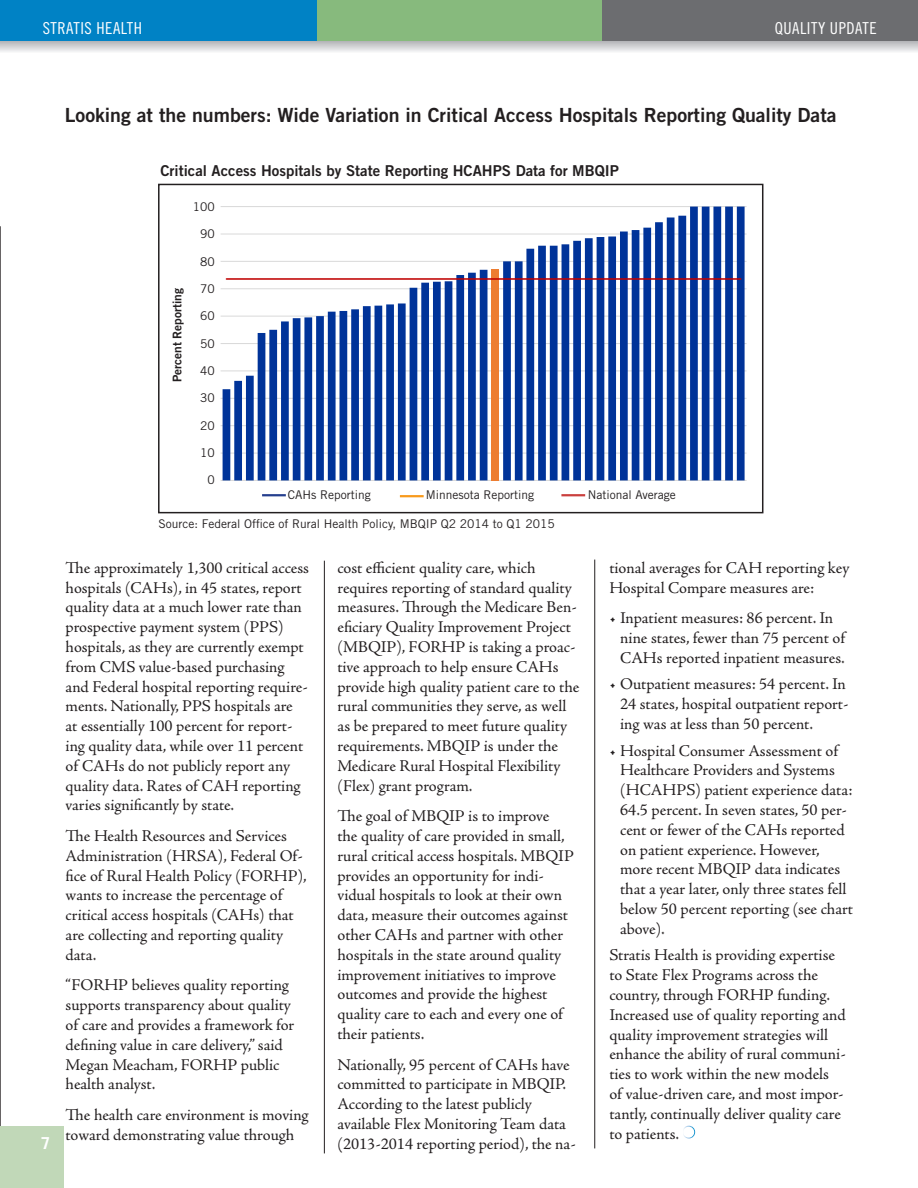
<style>
.page{position:relative;width:918px;height:1188px;background:#fff}
.page>*{position:absolute;margin:0;border:0;box-sizing:border-box;transform-origin:0 0}
.Head_2_5{font:19.5px "Trade Gothic LT Std Bd 2";color:#231f20}
.Body_text{font:16.5px/19.8px "Adobe Jenson Pro";letter-spacing:-.005em;color:#231f20}
.Bullet-Body_text{font:16.5px/19.8px "Adobe Jenson Pro";letter-spacing:-.005em;color:#231f20}
.t1{font:16.5px "Trade Gothic LT Std Cn 18";letter-spacing:.03em;color:#fff}
.t2{font:700 16.5px "Trade Gothic LT Std";color:#fff}
.Body_text-2{font:15px "Trade Gothic LT Std Bd 2";color:#231f20}
.t3{font:12px "Trade Gothic LT Std";color:#231f20}
.t4{font:12px "Trade Gothic LT Std Bd 2";color:#231f20}
.t5{font:6.45px "Arial";letter-spacing:.005em;color:#000}
</style>
<div class="page">
<hr style="left:0;top:226px;width:1px;height:922px;background:#231f20">
<svg style="left:683px;top:1126px;width:12px;height:13px"></svg>
<hr style="left:324px;top:561px;width:1px;height:592px;background:#231f20">
<hr style="left:594px;top:560px;width:1px;height:588px;background:#231f20">
<div style="left:158px;top:184px;width:605px;height:329px;border:2px solid #231f20"></div>
<hr style="left:221px;top:480px;width:526px;height:1px;background:#d9d9d9">
<hr style="left:221px;top:453px;width:526px;height:1px;background:#d9d9d9">
<hr style="left:221px;top:425px;width:526px;height:1px;background:#d9d9d9">
<hr style="left:221px;top:398px;width:526px;height:1px;background:#d9d9d9">
<hr style="left:221px;top:371px;width:526px;height:1px;background:#d9d9d9">
<hr style="left:221px;top:343px;width:526px;height:1px;background:#d9d9d9">
<hr style="left:221px;top:316px;width:526px;height:1px;background:#d9d9d9">
<hr style="left:221px;top:289px;width:526px;height:1px;background:#d9d9d9">
<hr style="left:221px;top:261px;width:526px;height:1px;background:#d9d9d9">
<hr style="left:221px;top:234px;width:526px;height:1px;background:#d9d9d9">
<hr style="left:221px;top:206px;width:526px;height:1px;background:#d9d9d9">
<svg style="left:223px;top:207px;width:522px;height:273px"></svg>
<hr style="left:226px;top:278px;width:515px;height:2px;background:#c00000">
<hr style="left:262px;top:494px;width:24px;height:2px;background:#253f8e">
<hr style="left:561px;top:494px;width:24px;height:2px;background:#ca403e">
<hr style="left:400px;top:495px;width:24px;height:2px;background:#f89a1c">
<svg style="left:1px;top:40px;width:917px;height:12px;background:#c7cdcf"></svg>
<div style="left:602px;top:0;width:316px;height:40px;background:#6c6d70"></div>
<div style="left:317px;top:0;width:285px;height:40px;background:#87ba7d"></div>
<div style="left:0;top:0;width:317px;height:40px;background:#0082c5"></div>
<div style="left:0;top:1126px;width:64px;height:62px;background:#c1d8b8"></div>
<p class="t1" style="left:43px;top:19px;width:101px">STRATIS HEALTH</p>
<p class="t1" style="left:775px;top:19px;width:104px">QUALITY UPDATE</p>
<p class="Head_2_5" style="left:65px;top:103px;width:773px">Looking at the numbers: Wide Variation in Critical Access Hospitals Reporting Quality Data</p>
<p class="Body_text-2" style="left:160px;top:162px;width:460px">Critical Access Hospitals by State Reporting HCAHPS Data for MBQIP</p>
<p class="t4" style="left:170px;top:382px;width:96px;rotate:-90deg">Percent Reporting</p>
<p class="t3" style="left:193px;top:200px;width:23px">100</p>
<p class="t3" style="left:200px;top:227px;width:16px">90</p>
<p class="t3" style="left:200px;top:254px;width:16px">80</p>
<p class="t3" style="left:200px;top:282px;width:16px">70</p>
<p class="t3" style="left:200px;top:309px;width:16px">60</p>
<p class="t3" style="left:200px;top:336px;width:16px">50</p>
<p class="t3" style="left:200px;top:363px;width:16px">40</p>
<p class="t3" style="left:200px;top:391px;width:16px">30</p>
<p class="t3" style="left:200px;top:418px;width:16px">20</p>
<p class="t3" style="left:200px;top:445px;width:16px">10</p>
<p class="t3" style="left:207px;top:473px;width:9px">0</p>
<p class="t5" style="left:199px;top:202px;width:18px">100%</p>
<p class="t5" style="left:202px;top:230px;width:14px">90%</p>
<p class="t5" style="left:202px;top:257px;width:14px">80%</p>
<p class="t5" style="left:202px;top:284px;width:14px">70%</p>
<p class="t5" style="left:202px;top:312px;width:14px">60%</p>
<p class="t5" style="left:202px;top:339px;width:14px">50%</p>
<p class="t5" style="left:202px;top:366px;width:14px">40%</p>
<p class="t5" style="left:202px;top:394px;width:14px">30%</p>
<p class="t5" style="left:202px;top:421px;width:14px">20%</p>
<p class="t5" style="left:202px;top:449px;width:14px">10%</p>
<p class="t5" style="left:206px;top:476px;width:11px">0%</p>
<p class="t3" style="left:288px;top:488px;width:84px">CAHs Reporting</p>
<p class="t3" style="left:426px;top:488px;width:110px">Minnesota Reporting</p>
<p class="t3" style="left:588px;top:488px;width:90px">National Average</p>
<p class="t2" style="left:41px;top:1133px;width:11px">7</p>
<p class="t3" style="left:159px;top:516px;width:398px">Source: Federal Office of Rural Health Policy, MBQIP Q2 2014 to Q1 2015</p>
<p class="Body_text" style="left:66px;top:558px;width:245px">The approximately 1,300 critical access hospitals (CAHs), in 45 states, report quality data at a much lower rate than prospective payment system (PPS) hospitals, as they are currently exempt from CMS value-based purchasing and Federal hospital reporting require&shy;ments. Nationally, PPS hospitals are<br>at essentially 100 percent for report&shy;ing quality data, while over 11 percent of CAHs do not publicly report any quality data. Rates of CAH reporting varies significantly by state.</p>
<p class="Body_text" style="left:66px;top:826px;width:243px">The Health Resources and Services<br>Administration (HRSA), Federal Of&shy;fice of Rural Health Policy (FORHP), wants to increase the percentage of critical access hospitals (CAHs) that are collecting and reporting quality data.</p>
<p class="Body_text" style="left:66px;top:976px;width:230px">“FORHP believes quality reporting supports transparency about quality of care and provides a framework for defining value in care delivery,” said<br>Megan Meacham, FORHP public health analyst.</p>
<p class="Body_text" style="left:66px;top:1105px;width:245px">The health care environment is moving toward demonstrating value through</p>
<p class="Body_text" style="left:338px;top:558px;width:243px">cost efficient quality care, which requires reporting of standard quality measures. Through the Medicare Ben&shy;eficiary Quality Improvement Project (MBQIP), FORHP is taking a proac&shy;tive approach to help ensure CAHs provide high quality patient care to the rural communities they serve, as well as be prepared to meet future quality requirements. MBQIP is under the Medicare Rural Hospital Flexibility (Flex) grant program.</p>
<p class="Body_text" style="left:338px;top:807px;width:238px">The goal of MBQIP is to improve<br>the quality of care provided in small, rural critical access hospitals. MBQIP provides an opportunity for indi&shy;vidual hospitals to look at their own data, measure their outcomes against other CAHs and partner with other hospitals in the state around quality improvement initiatives to improve outcomes and provide the highest quality care to each and every one of their patients.</p>
<p class="Body_text" style="left:338px;top:1055px;width:240px">Nationally, 95 percent of CAHs have committed to participate in MBQIP.<br>According to the latest publicly available Flex Monitoring Team data (2013-2014 reporting period), the na-</p>
<p class="Body_text" style="left:609px;top:558px;width:242px">tional averages for CAH reporting key<br>Hospital Compare measures are:</p>
<p class="Bullet-Body_text" style="left:620px;top:609px;width:226px;text-indent:-11px">• Inpatient measures: 86 percent. In nine states, fewer than 75 percent of<br>CAHs reported inpatient measures.</p>
<p class="Bullet-Body_text" style="left:620px;top:675px;width:230px;text-indent:-11px">• Outpatient measures: 54 percent. In<br>24 states, hospital outpatient report&shy;ing was at less than 50 percent.</p>
<p class="Bullet-Body_text" style="left:620px;top:741px;width:234px;text-indent:-11px">• Hospital Consumer Assessment of<br>Healthcare Providers and Systems (HCAHPS) patient experience data:<br>64.5 percent. In seven states, 50 per&shy;cent or fewer of the CAHs reported on patient experience. However, more recent MBQIP data indicates that a year later, only three states fell below 50 percent reporting (see chart above).</p>
<p class="Body_text" style="left:609px;top:946px;width:238px">Stratis Health is providing expertise to State Flex Programs across the country, through FORHP funding.<br>Increased use of quality reporting and quality improvement strategies will enhance the ability of rural communi&shy;ties to work within the new models<br>of value-driven care, and most impor&shy;tantly, continually deliver quality care to patients.</p>
</div>
